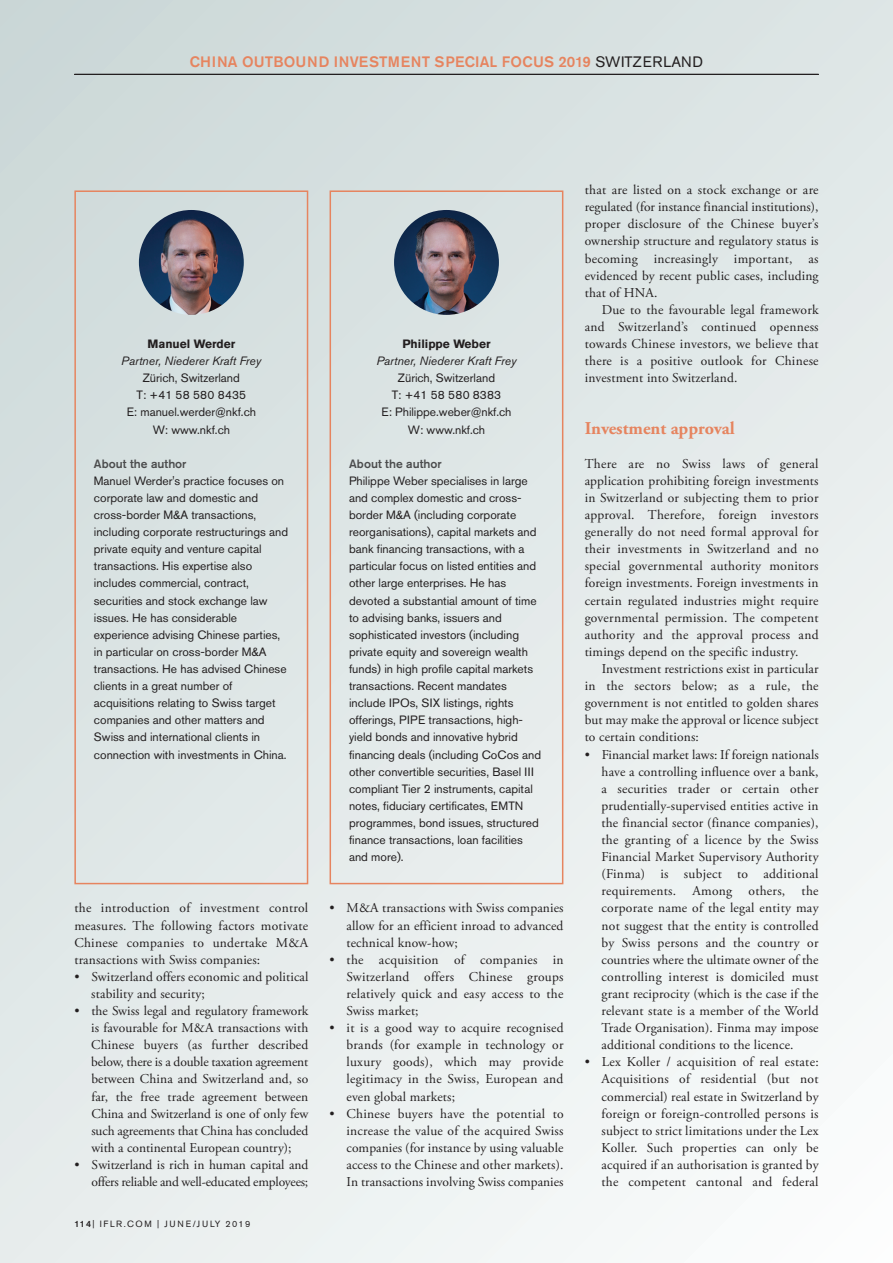
<style>
.page{position:relative;width:893px;height:1263px;background:#fff}
.page>*{position:absolute;margin:0;border:0;box-sizing:border-box;transform-origin:0 0}
.t1{font:700 18px "Adobe Garamond Pro";color:#e6845f}
.t2{font:500 15px "Akzidenz Grotesk Pro";letter-spacing:.01em;color:#e6845f}
.t3{font:13.5px/17.1px "Adobe Garamond Pro";letter-spacing:.01em;color:#231f20;text-align:justify}
.t4{font:13.5px/17.1px "Adobe Garamond Pro";letter-spacing:-.015em;color:#231f20;text-align:right}
.t5{font:12px/17.1px "Akzidenz Grotesk Pro";color:#231f20;text-align:center}
.t6{font:italic 12px "Akzidenz Grotesk Pro";color:#231f20}
.t7{font:500 12px "Akzidenz Grotesk Pro";color:#4b4c4d}
.t8{font:700 12px "Akzidenz Grotesk Pro";color:#231f20}
.t9{font:9px "Akzidenz Grotesk Pro";letter-spacing:.18em;color:#231f20}
.s1{font-weight:400;color:#231f20}
.s2{font-weight:500}
</style>
<div class="page">
<div style="left:0;top:0;width:893px;height:1263px;background:linear-gradient(to bottom,#d3dede,#f2f5f5)"></div>
<div style="left:74px;top:190px;width:234px;height:694px;border:2px solid #e6845f"></div>
<img style="left:139px;top:210px;width:105px;height:105px;border-radius:50%">
<div style="left:330px;top:190px;width:233px;height:694px;border:2px solid #e6845f"></div>
<img style="left:394px;top:210px;width:105px;height:105px;border-radius:50%">
<hr style="left:74px;top:74px;width:745px;height:1px;background:#231f20">
<p class="t2" style="left:190px;top:56px;width:515px">CHINA OUTBOUND INVESTMENT SPECIAL FOCUS 2019 <span class="s1">SWITZERLAND</span></p>
<p class="t8" style="left:147px;top:339px;width:89px">Manuel Werder</p>
<p class="t6" style="left:121px;top:357px;width:142px">Partner, Niederer Kraft Frey</p>
<p class="t5" style="left:127px;top:371px;width:131px">Zürich, Switzerland<br>T: +41 58 580 8435<br>E: manuel.werder@nkf.ch<br>W: www.nkf.ch</p>
<p class="t7" style="left:94px;top:459px;width:94px">About the author</p>
<p class="t5" style="left:94px;top:473px;width:196px;text-align:left">Manuel Werder's practice focuses on corporate law and domestic and cross-border M&amp;A transactions, including corporate restructurings and private equity and venture capital transactions. His expertise also includes commercial, contract, securities and stock exchange law issues. He has considerable experience advising Chinese parties, in particular on cross-border M&amp;A transactions. He has advised Chinese clients in a great number of acquisitions relating to Swiss target companies and other matters and Swiss and international clients in connection with investments in China.</p>
<p class="t3" style="left:74px;top:901px;width:235px">the introduction of investment control measures. The following factors motivate Chinese companies to undertake M&amp;A transactions with Swiss companies:</p>
<p class="t3" style="left:91px;top:969px;width:219px;text-indent:-17px">• Switzerland offers economic and political stability and security;</p>
<p class="t3" style="left:91px;top:1003px;width:219px;text-indent:-17px">• the Swiss legal and regulatory framework is favourable for M&amp;A transactions with Chinese buyers (as further described below, there is a double taxation agreement between China and Switzerland and, so far, the free trade agreement between China and Switzerland is one of only few such agreements that China has concluded with a continental European country);</p>
<p class="t4" style="left:74px;top:1157px;width:235px">• Switzerland is rich in human capital and offers reliable and well-educated employees;</p>
<p class="t9" style="left:74px;top:1221px;width:177px"><span class="s2">114</span>| IFLR.COM | JUNE/JULY 2019</p>
<p class="t8" style="left:402px;top:339px;width:90px">Philippe Weber</p>
<p class="t6" style="left:376px;top:357px;width:142px">Partner, Niederer Kraft Frey</p>
<p class="t5" style="left:381px;top:371px;width:131px">Zürich, Switzerland<br>T: +41 58 580 8383<br>E: Philippe.weber@nkf.ch<br>W: www.nkf.ch</p>
<p class="t7" style="left:349px;top:459px;width:94px">About the author</p>
<p class="t5" style="left:349px;top:473px;width:194px;text-align:left">Philippe Weber specialises in large and complex domestic and cross&shy;border M&amp;A (including corporate reorganisations), capital markets and bank financing transactions, with a particular focus on listed entities and other large enterprises. He has devoted a substantial amount of time to advising banks, issuers and sophisticated investors (including private equity and sovereign wealth funds) in high profile capital markets transactions. Recent mandates include IPOs, SIX listings, rights offerings, PIPE transactions, high&shy;yield bonds and innovative hybrid financing deals (including CoCos and other convertible securities, Basel III compliant Tier 2 instruments, capital notes, fiduciary certificates, EMTN programmes, bond issues, structured finance transactions, loan facilities and more).</p>
<p class="t3" style="left:346px;top:901px;width:219px;text-indent:-17px">• M&amp;A transactions with Swiss companies allow for an efficient inroad to advanced technical know-how;</p>
<p class="t3" style="left:346px;top:952px;width:219px;text-indent:-17px">• the acquisition of companies in Switzerland offers Chinese groups relatively quick and easy access to the Swiss market;</p>
<p class="t3" style="left:346px;top:1020px;width:219px;text-indent:-17px">• it is a good way to acquire recognised brands (for example in technology or luxury goods), which may provide legitimacy in the Swiss, European and even global markets;</p>
<p class="t3" style="left:346px;top:1106px;width:219px;text-indent:-17px">• Chinese buyers have the potential to increase the value of the acquired Swiss companies (for instance by using valuable access to the Chinese and other markets).<br>In transactions involving Swiss companies</p>
<p class="t3" style="left:585px;top:182px;width:235px">that are listed on a stock exchange or are regulated (for instance financial institutions), proper disclosure of the Chinese buyer’s ownership structure and regulatory status is becoming increasingly important, as evidenced by recent public cases, including that of HNA.</p>
<p class="t3" style="left:585px;top:302px;width:235px;text-indent:17px">Due to the favourable legal framework and Switzerland’s continued openness towards Chinese investors, we believe that there is a positive outlook for Chinese investment into Switzerland.</p>
<h1 class="t1" style="left:585px;top:421px;width:152px">Investment approval</h1>
<p class="t3" style="left:585px;top:456px;width:235px">There are no Swiss laws of general application prohibiting foreign investments in Switzerland or subjecting them to prior approval. Therefore, foreign investors generally do not need formal approval for their investments in Switzerland and no special governmental authority monitors foreign investments. Foreign investments in certain regulated industries might require governmental permission. The competent authority and the approval process and timings depend on the specific industry.</p>
<p class="t3" style="left:585px;top:661px;width:235px;text-indent:17px">Investment restrictions exist in particular in the sectors below; as a rule, the government is not entitled to golden shares but may make the approval or licence subject to certain conditions:</p>
<p class="t3" style="left:602px;top:747px;width:219px;text-indent:-17px">• Financial market laws: If foreign nationals have a controlling influence over a bank, a securities trader or certain other prudentially-supervised entities active in the financial sector (finance companies), the granting of a licence by the Swiss Financial Market Supervisory Authority (Finma) is subject to additional requirements. Among others, the corporate name of the legal entity may not suggest that the entity is controlled by Swiss persons and the country or countries where the ultimate owner of the controlling interest is domiciled must grant reciprocity (which is the case if the relevant state is a member of the World Trade Organisation). Finma may impose additional conditions to the licence.</p>
<p class="t3" style="left:602px;top:1055px;width:219px;text-indent:-17px">• Lex Koller / acquisition of real estate:<br>Acquisitions of residential (but not commercial) real estate in Switzerland by foreign or foreign-controlled persons is subject to strict limitations under the Lex Koller. Such properties can only be acquired if an authorisation is granted by the competent cantonal and federal</p>
</div>
